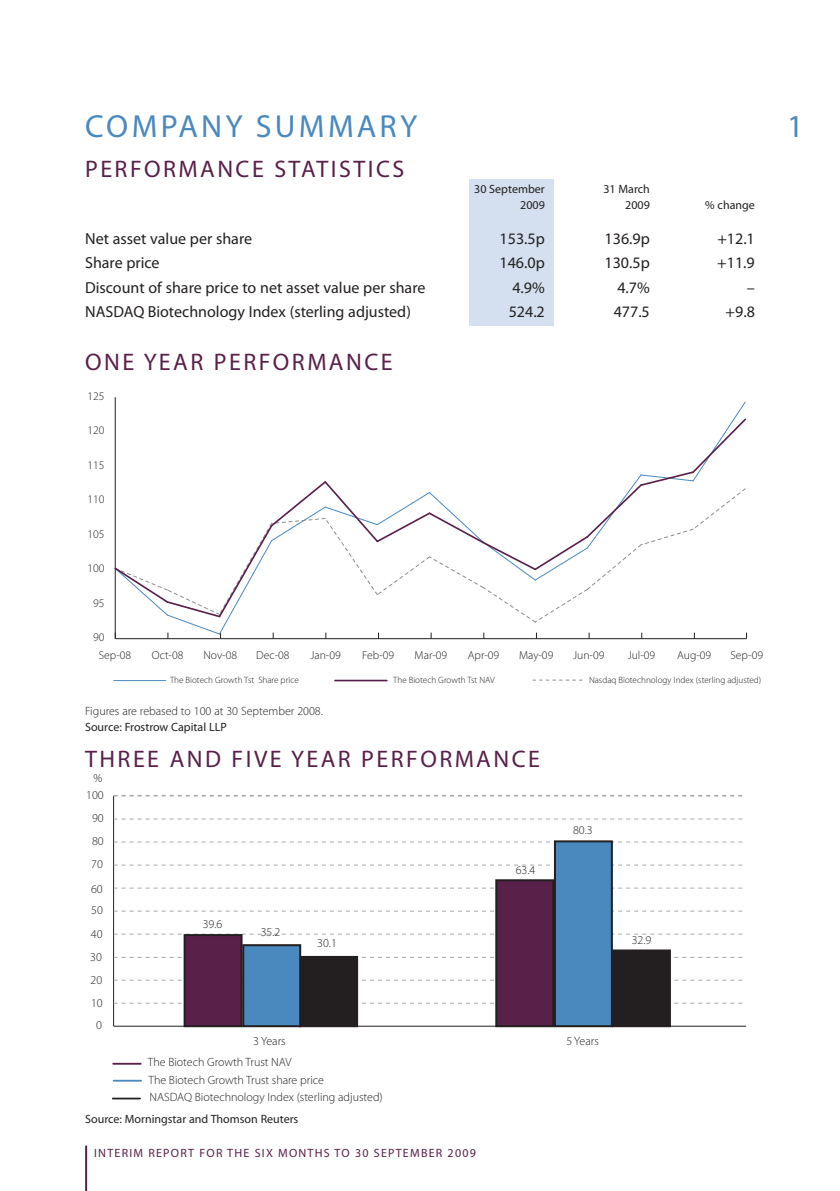
<style>
.page{position:relative;width:840px;height:1191px;background:#fff}
.page>*{position:absolute;margin:0;border:0;box-sizing:border-box;transform-origin:0 0}
.t1{font:32px "Myriad Pro";letter-spacing:.1em;color:#4a89be}
.t2{font:24px "Myriad Pro";letter-spacing:.1em;color:#592049}
.t3{font:16px "Myriad Pro";color:#231f20}
.t4{font:300 12px "Myriad Pro";color:#231f20}
.t5{font:12px "Myriad Pro";color:#231f20}
.t6{font:12px "Myriad Pro";letter-spacing:.105em;color:#592049}
.t7{font:300 11.6px "Myriad Pro";color:#231f20}
.t8{font:300 9.2px "Myriad Pro";color:#231f20}
</style>
<div class="page">
<hr style="left:85px;top:1145px;width:2px;height:46px;background:#592049">
<div style="left:468px;top:180px;width:85px;height:146px;background:#d4e0ef"></div>
<hr style="left:115px;top:638px;width:631px;height:1px;background:#231f20">
<hr style="left:115px;top:397px;width:1px;height:241px;background:#231f20">
<svg style="left:114px;top:401px;width:633px;height:237px"></svg>
<svg style="left:532px;top:679px;width:51px;height:1px"></svg>
<hr style="left:114px;top:680px;width:52px;height:1px;background:#4a89be">
<hr style="left:335px;top:679px;width:51px;height:2px;background:#592049">
<hr style="left:113px;top:796px;width:1px;height:230px;background:#231f20">
<hr style="left:113px;top:1025px;width:632px;height:1px;background:#231f20">
<svg style="left:113px;top:1002px;width:629px;height:1px"></svg>
<svg style="left:113px;top:979px;width:629px;height:1px"></svg>
<svg style="left:113px;top:957px;width:630px;height:1px"></svg>
<svg style="left:113px;top:933px;width:629px;height:1px"></svg>
<svg style="left:113px;top:910px;width:629px;height:1px"></svg>
<svg style="left:113px;top:887px;width:630px;height:1px"></svg>
<svg style="left:113px;top:864px;width:630px;height:1px"></svg>
<svg style="left:113px;top:841px;width:630px;height:1px"></svg>
<svg style="left:113px;top:818px;width:630px;height:1px"></svg>
<svg style="left:113px;top:795px;width:630px;height:1px"></svg>
<div style="left:300px;top:957px;width:57px;height:69px;background:#231f20"></div>
<div style="left:299px;top:956px;width:59px;height:71px;border:2px solid #231f20"></div>
<div style="left:612px;top:950px;width:57px;height:76px;background:#231f20"></div>
<div style="left:611px;top:949px;width:59px;height:78px;border:2px solid #231f20"></div>
<div style="left:554px;top:841px;width:57px;height:185px;background:#4a89be"></div>
<div style="left:553px;top:840px;width:59px;height:187px;border:2px solid #231f20"></div>
<div style="left:496px;top:880px;width:57px;height:146px;background:#592049"></div>
<div style="left:495px;top:879px;width:59px;height:148px;border:2px solid #231f20"></div>
<div style="left:243px;top:945px;width:57px;height:81px;background:#4a89be"></div>
<div style="left:242px;top:944px;width:59px;height:83px;border:2px solid #231f20"></div>
<div style="left:184px;top:935px;width:57px;height:91px;background:#592049"></div>
<div style="left:183px;top:934px;width:59px;height:93px;border:2px solid #231f20"></div>
<hr style="left:113px;top:1097px;width:27px;height:2px;background:#231f20">
<hr style="left:113px;top:1079px;width:28px;height:2px;background:#4a89be">
<hr style="left:113px;top:1062px;width:28px;height:2px;background:#592049">
<h1 class="t1" style="left:85px;top:114px;width:333px">COMPANY SUMMARY</h1>
<h1 class="t1" style="left:786px;top:114px;width:18px">1</h1>
<h2 class="t2" style="left:85px;top:160px;width:320px">PERFORMANCE STATISTICS</h2>
<p class="t5" style="left:474px;top:184px;width:72px">30 September</p>
<p class="t5" style="left:603px;top:184px;width:48px">31 March</p>
<p class="t5" style="left:520px;top:200px;width:26px">2009</p>
<p class="t5" style="left:625px;top:200px;width:26px">2009</p>
<p class="t5" style="left:705px;top:200px;width:51px">% change</p>
<h3 class="t3" style="left:85px;top:232px;width:168px">Net asset value per share</h3>
<h3 class="t3" style="left:499px;top:232px;width:47px">153.5p</h3>
<h3 class="t3" style="left:604px;top:232px;width:47px">136.9p</h3>
<h3 class="t3" style="left:717px;top:232px;width:39px">+12.1</h3>
<h3 class="t3" style="left:85px;top:257px;width:76px">Share price</h3>
<h3 class="t3" style="left:499px;top:257px;width:47px">146.0p</h3>
<h3 class="t3" style="left:604px;top:257px;width:47px">130.5p</h3>
<h3 class="t3" style="left:717px;top:257px;width:39px">+11.9</h3>
<h3 class="t3" style="left:85px;top:281px;width:341px">Discount of share price to net asset value per share</h3>
<h3 class="t3" style="left:512px;top:281px;width:34px">4.9%</h3>
<h3 class="t3" style="left:617px;top:281px;width:34px">4.7%</h3>
<h3 class="t3" style="left:746px;top:281px;width:9px">–</h3>
<h3 class="t3" style="left:85px;top:306px;width:327px">NASDAQ Biotechnology Index (sterling adjusted)</h3>
<h3 class="t3" style="left:508px;top:306px;width:38px">524.2</h3>
<h3 class="t3" style="left:613px;top:306px;width:38px">477.5</h3>
<h3 class="t3" style="left:725px;top:306px;width:31px">+9.8</h3>
<h2 class="t2" style="left:85px;top:352px;width:309px">ONE YEAR PERFORMANCE</h2>
<p class="t7" style="left:87px;top:391px;width:19px">125</p>
<p class="t7" style="left:87px;top:426px;width:19px">120</p>
<p class="t7" style="left:87px;top:460px;width:19px">115</p>
<p class="t7" style="left:87px;top:495px;width:19px">110</p>
<p class="t7" style="left:87px;top:529px;width:19px">105</p>
<p class="t7" style="left:87px;top:564px;width:19px">100</p>
<p class="t7" style="left:93px;top:598px;width:13px">95</p>
<p class="t7" style="left:93px;top:633px;width:13px">90</p>
<p class="t7" style="left:99px;top:651px;width:34px">Sep-08</p>
<p class="t7" style="left:152px;top:651px;width:33px">Oct-08</p>
<p class="t7" style="left:203px;top:651px;width:35px">Nov-08</p>
<p class="t7" style="left:256px;top:651px;width:35px">Dec-08</p>
<p class="t7" style="left:310px;top:651px;width:32px">Jan-09</p>
<p class="t7" style="left:362px;top:651px;width:33px">Feb-09</p>
<p class="t7" style="left:414px;top:651px;width:34px">Mar-09</p>
<p class="t7" style="left:467px;top:651px;width:33px">Apr-09</p>
<p class="t7" style="left:518px;top:651px;width:36px">May-09</p>
<p class="t7" style="left:573px;top:651px;width:33px">Jun-09</p>
<p class="t7" style="left:627px;top:651px;width:29px">Jul-09</p>
<p class="t7" style="left:676px;top:651px;width:35px">Aug-09</p>
<p class="t7" style="left:730px;top:651px;width:34px">Sep-09</p>
<p class="t8" style="left:170px;top:676px;width:130px">The Biotech Growth Tst Share price</p>
<p class="t8" style="left:393px;top:676px;width:103px">The Biotech Growth Tst NAV</p>
<p class="t8" style="left:588px;top:676px;width:174px">Nasdaq Biotechnology Index (sterling adjusted)</p>
<p class="t4" style="left:85px;top:707px;width:239px">Figures are rebased to 100 at 30 September 2008.</p>
<p class="t5" style="left:85px;top:723px;width:143px">Source: Frostrow Capital LLP</p>
<h2 class="t2" style="left:85px;top:749px;width:456px">THREE AND FIVE YEAR PERFORMANCE</h2>
<p class="t4" style="left:93px;top:773px;width:10px">%</p>
<p class="t4" style="left:86px;top:790px;width:19px">100</p>
<p class="t4" style="left:92px;top:813px;width:13px">90</p>
<p class="t4" style="left:92px;top:836px;width:13px">80</p>
<p class="t4" style="left:91px;top:859px;width:13px">70</p>
<p class="t4" style="left:91px;top:884px;width:13px">60</p>
<p class="t4" style="left:91px;top:905px;width:13px">50</p>
<p class="t4" style="left:91px;top:929px;width:13px">40</p>
<p class="t4" style="left:90px;top:952px;width:13px">30</p>
<p class="t4" style="left:91px;top:975px;width:13px">20</p>
<p class="t4" style="left:91px;top:998px;width:13px">10</p>
<p class="t4" style="left:96px;top:1020px;width:7px">0</p>
<p class="t4" style="left:203px;top:919px;width:21px">39.6</p>
<p class="t4" style="left:260px;top:927px;width:21px">35.2</p>
<p class="t4" style="left:317px;top:938px;width:21px">30.1</p>
<p class="t4" style="left:515px;top:865px;width:21px">63.4</p>
<p class="t4" style="left:572px;top:825px;width:21px">80.3</p>
<p class="t4" style="left:253px;top:1036px;width:34px">3 Years</p>
<p class="t4" style="left:566px;top:1036px;width:34px">5 Years</p>
<p class="t4" style="left:148px;top:1057px;width:145px">The Biotech Growth Trust NAV</p>
<p class="t4" style="left:148px;top:1075px;width:177px">The Biotech Growth Trust share price</p>
<p class="t4" style="left:149px;top:1092px;width:235px">NASDAQ Biotechnology Index (sterling adjusted)</p>
<p class="t5" style="left:85px;top:1114px;width:215px">Source: Morningstar and Thomson Reuters</p>
<p class="t6" style="left:94px;top:1148px;width:383px">INTERIM REPORT FOR THE SIX MONTHS TO 30 SEPTEMBER 2009</p>
<p class="t4" style="left:631px;top:935px;width:21px">32.9</p>
</div>
